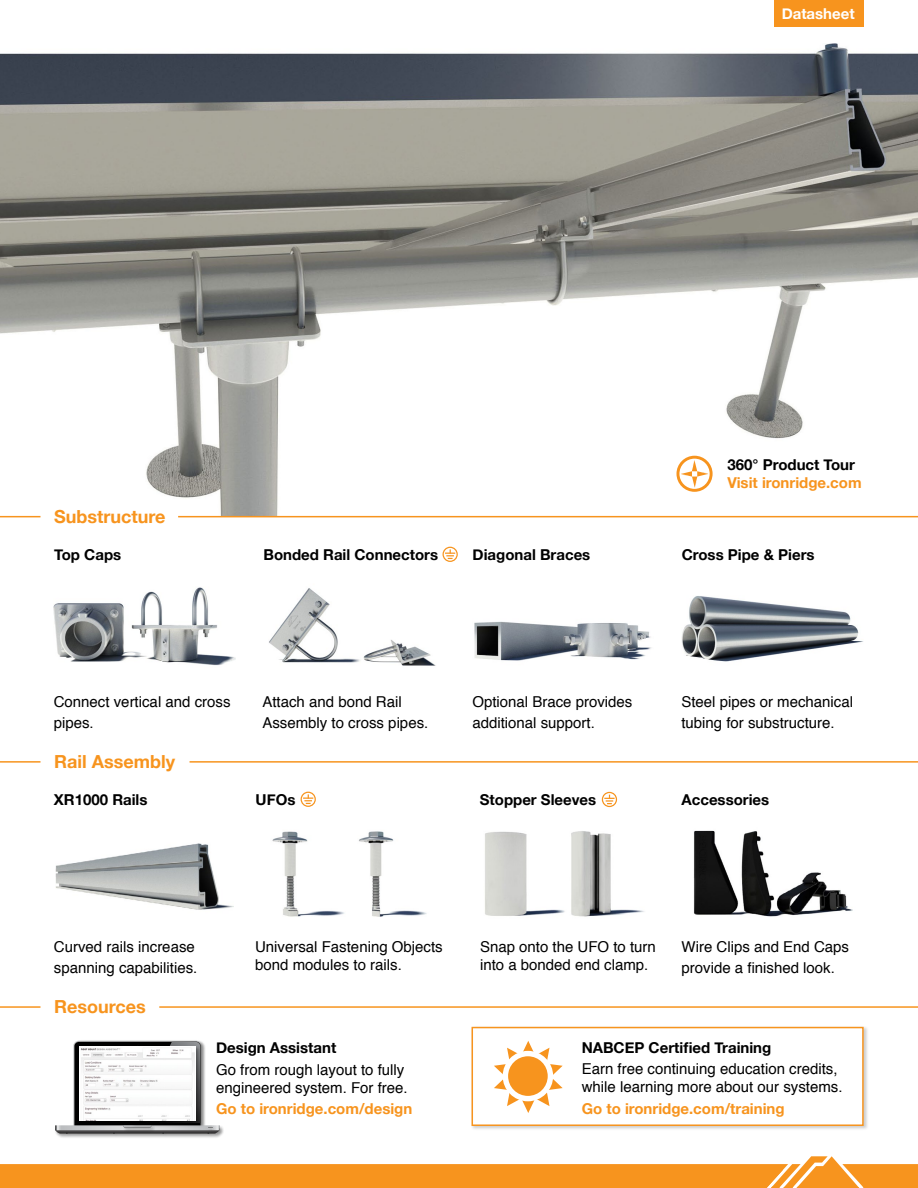
<style>
.page{position:relative;width:918px;height:1188px;background:#fff}
.page>*{position:absolute;margin:0;border:0;box-sizing:border-box;transform-origin:0 0}
.t1{font:700 18px "Helvetica Neue";color:#f7941e}
.t2{font:15px/21px "Helvetica";color:#000}
.t3{font:700 15px "Helvetica Neue";color:#000}
.t4{font:700 15px "Helvetica Neue";color:#f7941e}
.t5{font:700 15px "Helvetica Neue";color:#fff}
</style>
<div class="page">
<img style="left:0;top:44px;width:918px;height:473px">
<div style="left:774px;top:0;width:89px;height:27px;background:#f7941e"></div>
<hr style="left:159px;top:1006px;width:759px;height:2px;background:#f7941e">
<div style="left:54px;top:1124px;width:170px;height:11px;background:#000;opacity:.2"></div>
<div style="left:55px;top:1130px;width:168px;height:6px;background:#000;opacity:.2"></div>
<svg style="left:55px;top:1041px;width:165px;height:97px"></svg>
<div style="left:78px;top:1046px;width:122px;height:80px;background:#000;opacity:.2"></div>
<img style="left:79px;top:1047px;width:116px;height:74px">
<hr style="left:0;top:1006px;width:41px;height:2px;background:#f7941e">
<svg style="left:0;top:1156px;width:918px;height:32px"></svg>
<hr style="left:178px;top:516px;width:740px;height:1px;background:#f7941e">
<hr style="left:0;top:516px;width:40px;height:1px;background:#f7941e">
<hr style="left:190px;top:761px;width:728px;height:2px;background:#f7941e">
<hr style="left:0;top:761px;width:40px;height:2px;background:#f7941e">
<img style="left:55px;top:843px;width:179px;height:67px">
<img style="left:272px;top:831px;width:155px;height:86px">
<img style="left:485px;top:831px;width:159px;height:86px">
<img style="left:693px;top:830px;width:160px;height:87px">
<img style="left:54px;top:587px;width:182px;height:79px">
<img style="left:269px;top:588px;width:167px;height:78px">
<img style="left:474px;top:621px;width:177px;height:40px">
<img style="left:682px;top:596px;width:181px;height:66px">
<div style="left:677px;top:456px;width:36px;height:36px;border:3px solid #f7941e;border-radius:50%"></div>
<svg style="left:681px;top:460px;width:27px;height:27px"></svg>
<div style="left:471px;top:1026px;width:398px;height:105px;background:#000;opacity:.2"></div>
<div style="left:472px;top:1027px;width:392px;height:99px;background:#fff;border:2px solid #f7941e"></div>
<svg style="left:494px;top:1041px;width:69px;height:72px"></svg>
<div style="left:505px;top:1054px;width:45px;height:45px;background:#f7941e;border-radius:50%"></div>
<div style="left:503px;top:1051px;width:50px;height:50px;border:5px solid #fff;border-radius:50%"></div>
<div style="left:443px;top:547px;width:15px;height:15px;border:1px solid #f7941e;border-radius:50%"></div>
<svg style="left:445px;top:549px;width:10px;height:10px"></svg>
<div style="left:301px;top:792px;width:15px;height:15px;border:1px solid #f7941e;border-radius:50%"></div>
<svg style="left:303px;top:794px;width:10px;height:10px"></svg>
<div style="left:602px;top:792px;width:15px;height:15px;border:1px solid #f7941e;border-radius:50%"></div>
<svg style="left:604px;top:795px;width:11px;height:9px"></svg>
<p class="t5" style="left:782px;top:2px;width:74px">Datasheet</p>
<p class="t1" style="left:54px;top:502px;width:113px">Substructure</p>
<p class="t3" style="left:728px;top:453px;width:129px">360° Product Tour</p>
<p class="t4" style="left:728px;top:471px;width:136px">Visit ironridge.com</p>
<p class="t3" style="left:54px;top:543px;width:68px">Top Caps</p>
<p class="t3" style="left:263px;top:543px;width:176px">Bonded Rail Connectors</p>
<p class="t3" style="left:473px;top:543px;width:119px">Diagonal Braces</p>
<p class="t3" style="left:682px;top:543px;width:134px">Cross Pipe &amp; Piers</p>
<p class="t2" style="left:54px;top:692px;width:178px">Connect vertical and cross pipes.</p>
<p class="t2" style="left:262px;top:692px;width:167px">Attach and bond Rail<br>Assembly to cross pipes.</p>
<p class="t2" style="left:472px;top:692px;width:162px">Optional Brace provides additional support.</p>
<p class="t2" style="left:681px;top:692px;width:173px">Steel pipes or mechanical tubing for substructure.</p>
<p class="t1" style="left:54px;top:747px;width:122px">Rail Assembly</p>
<p class="t3" style="left:54px;top:788px;width:95px">XR1000 Rails</p>
<p class="t3" style="left:256px;top:788px;width:41px">UFOs</p>
<p class="t3" style="left:480px;top:788px;width:118px">Stopper Sleeves</p>
<p class="t3" style="left:682px;top:788px;width:89px">Accessories</p>
<p class="t2" style="left:54px;top:937px;width:145px">Curved rails increase spanning capabilities.</p>
<p class="t2" style="left:255px;top:938px;width:189px;line-height:18px">Universal Fastening Objects bond modules to rails.</p>
<p class="t2" style="left:480px;top:938px;width:177px;line-height:18px">Snap onto the UFO to turn into a bonded end clamp.</p>
<p class="t2" style="left:682px;top:937px;width:169px">Wire Clips and End Caps provide a finished look.</p>
<p class="t1" style="left:54px;top:993px;width:93px">Resources</p>
<p class="t3" style="left:216px;top:1036px;width:122px">Design Assistant</p>
<p class="t2" style="left:216px;top:1061px;width:193px;line-height:18px">Go from rough layout to fully engineered system. For free.</p>
<p class="t4" style="left:216px;top:1097px;width:198px">Go to ironridge.com/design</p>
<p class="t3" style="left:582px;top:1036px;width:191px">NABCEP Certified Training</p>
<p class="t2" style="left:582px;top:1060px;width:262px;line-height:18px">Earn free continuing education credits, while learning more about our systems.</p>
<p class="t4" style="left:582px;top:1097px;width:204px">Go to ironridge.com/training</p>
</div>
